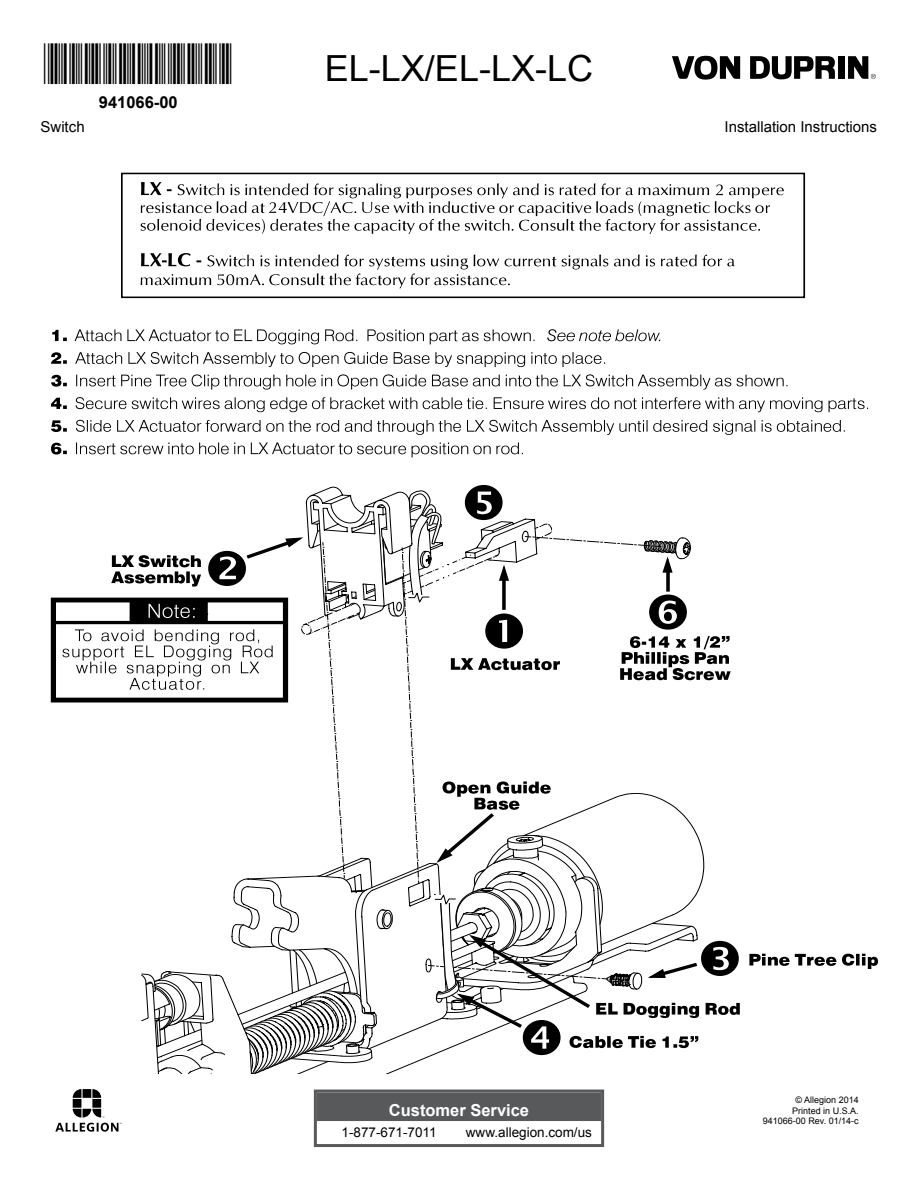
<style>
.page{position:relative;width:918px;height:1188px;background:#fff}
.page>*{position:absolute;margin:0;border:0;box-sizing:border-box;transform-origin:0 0}
.t1{font:36px "Arial";color:#000}
.t2{font:700 16.5px "Arial";color:#fff}
.t3{font:700 16.5px "Arial";color:#000}
.t4{font:15px "Arial";color:#000}
.t5{font:13.5px "Arial";color:#000}
.t6{font:9px/10.8px "Arial";color:#000;text-align:right}
</style>
<div class="page">
<svg style="left:672px;top:55px;width:204px;height:25px"></svg>
<svg style="left:55px;top:1089px;width:67px;height:43px"></svg>
<svg style="left:52px;top:330px;width:15px;height:11px"></svg>
<svg style="left:75px;top:329px;width:460px;height:15px"></svg>
<svg style="left:547px;top:329px;width:113px;height:12px"></svg>
<svg style="left:51px;top:352px;width:16px;height:12px"></svg>
<svg style="left:75px;top:352px;width:530px;height:15px"></svg>
<svg style="left:51px;top:375px;width:16px;height:12px"></svg>
<svg style="left:76px;top:374px;width:711px;height:16px"></svg>
<svg style="left:51px;top:398px;width:16px;height:11px"></svg>
<svg style="left:76px;top:397px;width:792px;height:15px"></svg>
<svg style="left:51px;top:420px;width:16px;height:12px"></svg>
<svg style="left:76px;top:420px;width:769px;height:15px"></svg>
<svg style="left:51px;top:443px;width:16px;height:12px"></svg>
<svg style="left:76px;top:442px;width:447px;height:15px"></svg>
<svg style="left:749px;top:954px;width:129px;height:15px"></svg>
<hr style="left:52px;top:621px;width:233px;height:3px;background:#000">
<div style="left:51px;top:598px;width:237px;height:105px;border:5px solid #000"></div>
<svg style="left:62px;top:485px;width:678px;height:589px"></svg>
<svg style="left:141px;top:253px;width:594px;height:35px"></svg>
<div style="left:121px;top:173px;width:684px;height:125px;border:2px solid #000"></div>
<svg style="left:141px;top:182px;width:643px;height:52px"></svg>
<div style="left:317px;top:1093px;width:284px;height:28px;background:#58595b"></div>
<div style="left:314px;top:1090px;width:290px;height:57px;border:3px solid #58595b"></div>
<p class="t4" style="left:40px;top:117px;width:46px">Switch</p>
<p class="t3" style="left:99px;top:91px;width:80px">941066-00</p>
<p class="t1" style="left:325px;top:44px;width:270px">EL-LX/EL-LX-LC</p>
<p class="t4" style="left:725px;top:117px;width:154px">Installation Instructions</p>
<p class="t2" style="left:389px;top:1099px;width:142px">Customer Service</p>
<p class="t5" style="left:342px;top:1124px;width:97px">1-877-671-7011</p>
<p class="t5" style="left:466px;top:1124px;width:128px">www.allegion.com/us</p>
<p class="t6" style="left:763px;top:1094px;width:97px">© Allegion 2014<br>Printed in U.S.A.<br>941066-00 Rev. 01/14-c</p>
</div>
